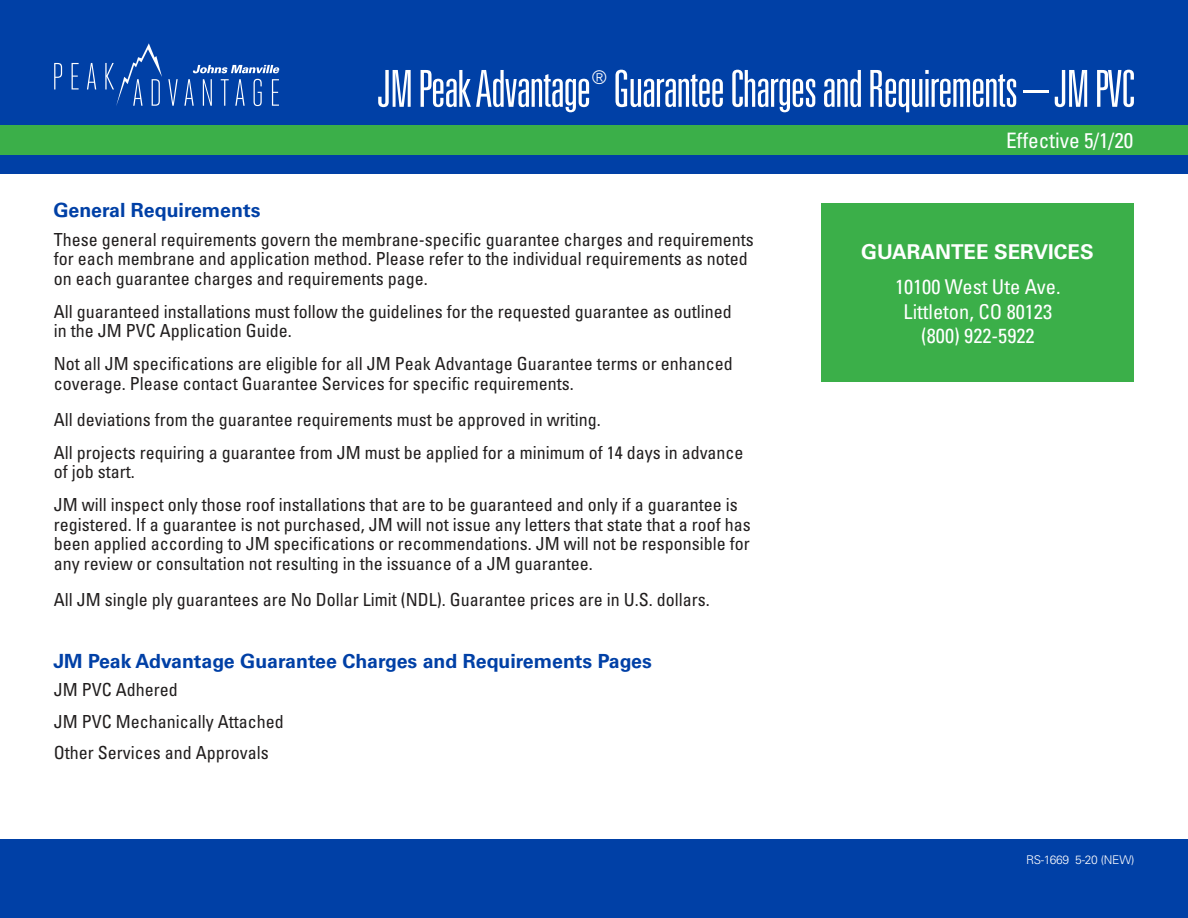
<style>
.page{position:relative;width:1188px;height:918px;background:#fff}
.page>*{position:absolute;margin:0;border:0;box-sizing:border-box;transform-origin:0 0}
.t1{font:300 ultra-condensed 51px "Univers LT Std";letter-spacing:-.02em;color:#fff}
.t2{font:condensed 21.3px "Univers LT Std";letter-spacing:-.005em;color:#fff}
.t3{font:700 20.4px/35.4px "Univers LT Std";color:#fff;text-align:center}
.t4{font:condensed 20.4px/24.5px "Univers LT Std";color:#fff;text-align:center}
.t5{font:700 19.5px "Univers LT Std";color:#0040a6}
.t6{font:300 ultra-condensed 18.9px "Univers LT Std";color:#fff}
.t7{font:condensed 18px/19.5px "Univers LT Std";color:#211e1e}
.t8{font:300 12px "Univers LT Std";letter-spacing:-.02em;color:#fff}
.s1{font-weight:400;font-stretch:condensed}
</style>
<div class="page">
<div style="left:0;top:0;width:1188px;height:174px;background:#0040a6"></div>
<div style="left:0;top:840px;width:1188px;height:78px;background:#0040a6"></div>
<svg style="left:193px;top:65px;width:87px;height:8px"></svg>
<svg style="left:54px;top:63px;width:8px;height:26px"></svg>
<svg style="left:72px;top:63px;width:7px;height:26px"></svg>
<svg style="left:87px;top:63px;width:9px;height:26px"></svg>
<svg style="left:168px;top:79px;width:10px;height:27px"></svg>
<svg style="left:184px;top:79px;width:10px;height:27px"></svg>
<svg style="left:203px;top:79px;width:9px;height:27px"></svg>
<svg style="left:221px;top:79px;width:8px;height:27px"></svg>
<svg style="left:235px;top:79px;width:10px;height:27px"></svg>
<svg style="left:254px;top:79px;width:8px;height:27px"></svg>
<svg style="left:272px;top:79px;width:7px;height:27px"></svg>
<svg style="left:105px;top:43px;width:57px;height:63px"></svg>
<div style="left:0;top:126px;width:1188px;height:29px;background:#3baf49"></div>
<div style="left:822px;top:203px;width:312px;height:178px;background:#3baf49"></div>
<p class="t1" style="left:377px;top:62px;width:759px">JM Peak Advantage Guarantee Charges and Requirements – JM PVC</p>
<p class="t6" style="left:592px;top:67px;width:17px">®</p>
<p class="t5" style="left:53px;top:199px;width:209px">General Requirements</p>
<p class="t7" style="left:54px;top:230px;width:701px">These general requirements govern the membrane-specific guarantee charges and requirements for each membrane and application method. Please refer to the individual requirements as noted on each guarantee charges and requirements page.</p>
<p class="t7" style="left:54px;top:302px;width:679px">All guaranteed installations must follow the guidelines for the requested guarantee as outlined in the JM PVC Application Guide.</p>
<p class="t7" style="left:54px;top:354px;width:680px">Not all JM specifications are eligible for all JM Peak Advantage Guarantee terms or enhanced coverage. Please contact Guarantee Services for specific requirements.</p>
<p class="t7" style="left:54px;top:403px;width:691px;line-height:33px">All deviations from the guarantee requirements must be approved in writing.<br>All projects requiring a guarantee from JM must be applied for a minimum of 14 days in advance</p>
<p class="t7" style="left:54px;top:455px;width:685px;line-height:33px">of job start.<br>JM will inspect only those roof installations that are to be guaranteed and only if a guarantee is</p>
<p class="t7" style="left:54px;top:514px;width:698px;text-align:justify">registered. If a guarantee is not purchased, JM will not issue any letters that state that a roof has been applied according to JM specifications or recommendations. JM will not be responsible for any review or consultation not resulting in the issuance of a JM guarantee.</p>
<p class="t7" style="left:54px;top:589px;width:657px">All JM single ply guarantees are No Dollar Limit (NDL). Guarantee prices are in U.S. dollars.</p>
<p class="t5" style="left:53px;top:650px;width:600px">JM Peak Advantage Guarantee Charges and Requirements Pages</p>
<p class="t7" style="left:54px;top:674px;width:231px;line-height:31.5px">JM PVC Adhered<br>JM PVC Mechanically Attached<br>Other Services and Approvals</p>
<p class="t2" style="left:1006px;top:127px;width:129px">Effective 5/1/20</p>
<p class="t3" style="left:861px;top:234px;width:234px">GUARANTEE SERVICES<br><span class="s1">10100 West Ute Ave.</span></p>
<p class="t4" style="left:904px;top:299px;width:150px">Littleton, CO 80123 (800) 922-5922</p>
<p class="t8" style="left:1026px;top:853px;width:110px">RS-1669 5-20 (NEW)</p>
</div>
